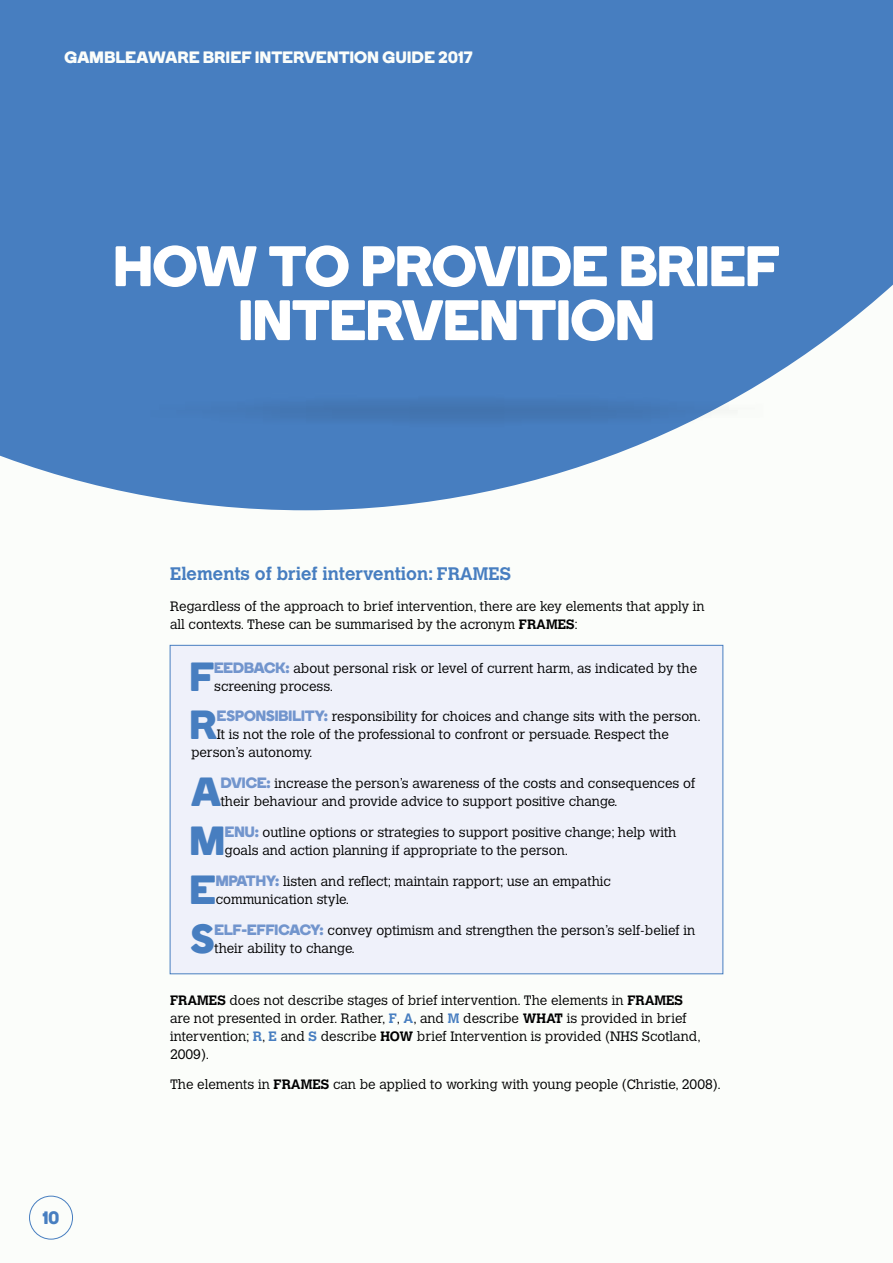
<style>
.page{position:relative;width:893px;height:1263px;background:#fbfdfa}
.page>*{position:absolute;margin:0;border:0;box-sizing:border-box;transform-origin:0 0}
.t1{font:57px/54px "Boing";color:#fff;text-align:center}
.t2{font:40.65px "Boing";color:#477ec0}
.t3{font:700 18px "Calvert MT Std";color:#477ec0}
.t4{font:18px "Boing";color:#477ec0}
.t5{font:16.5px "Boing";letter-spacing:.02em;color:#fbfdfa}
.t6{font:300 13.5px/18px "Calvert MT Std";color:#000}
.s1{font-weight:700}
.s2{font-family:"Boing";font-weight:400;font-size:15px;color:#7295cd}
.s3{font-weight:700;color:#477ec0}
</style>
<div class="page">
<svg style="left:0;top:0;width:893px;height:510px;background:#598bc5"></svg>
<img style="left:108px;top:393px;width:699px;height:35px">
<div style="left:170px;top:645px;width:553px;height:329px;background:#eff1fa;border:1px solid #477ec0"></div>
<div style="left:29px;top:1196px;width:44px;height:43px;border:1px solid #477ec0;border-radius:50%"></div>
<p class="t5" style="left:65px;top:47px;width:409px">GAMBLEAWARE BRIEF INTERVENTION GUIDE 2017</p>
<h1 class="t1" style="left:114px;top:239px;width:667px">HOW TO PROVIDE BRIEF<br>INTERVENTION</h1>
<h3 class="t4" style="left:42px;top:1206px;width:18px">10</h3>
<h3 class="t3" style="left:170px;top:563px;width:342px">Elements of brief intervention: FRAMES</h3>
<p class="t6" style="left:170px;top:598px;width:536px">Regardless of the approach to brief intervention, there are key elements that apply in all contexts. These can be summarised by the acronym <span class="s1">FRAMES</span>:</p>
<h2 class="t2" style="left:190px;top:651px;width:26px">F</h2>
<p class="t6" style="left:214px;top:659px;width:484px"><span class="s2">EEDBACK:</span> about personal risk or level of current harm, as indicated by the screening process.</p>
<h2 class="t2" style="left:190px;top:700px;width:28px">R</h2>
<p class="t6" style="left:217px;top:708px;width:485px"><span class="s2">ESPONSIBILITY:</span> responsibility for choices and change sits with the person.</p>
<p class="t6" style="left:217px;top:726px;width:453px">It is not the role of the professional to confront or persuade. Respect the</p>
<p class="t6" style="left:191px;top:744px;width:123px">person’s autonomy.</p>
<h2 class="t2" style="left:191px;top:767px;width:31px">A</h2>
<p class="t6" style="left:221px;top:775px;width:476px"><span class="s2">DVICE:</span> increase the person’s awareness of the costs and consequences of their behaviour and provide advice to support positive change.</p>
<h2 class="t2" style="left:190px;top:816px;width:37px">M</h2>
<p class="t6" style="left:225px;top:823px;width:453px"><span class="s2">ENU:</span> outline options or strategies to support positive change; help with goals and action planning if appropriate to the person.</p>
<h2 class="t2" style="left:190px;top:864px;width:27px">E</h2>
<p class="t6" style="left:216px;top:872px;width:397px"><span class="s2">MPATHY:</span> listen and reflect; maintain rapport; use an empathic communication style.</p>
<h2 class="t2" style="left:191px;top:913px;width:25px">S</h2>
<p class="t6" style="left:214px;top:921px;width:482px"><span class="s2">ELF-EFFICACY:</span> convey optimism and strengthen the person’s self-belief in their ability to change.</p>
<p class="t6" style="left:170px;top:991px;width:532px"><span class="s1">FRAMES</span> does not describe stages of brief intervention. The elements in <span class="s1">FRAMES </span>are not presented in order. Rather, <span class="s3">F</span>, <span class="s3">A</span>, and <span class="s3">M</span> describe <span class="s1">WHAT</span> is provided in brief intervention; <span class="s3">R</span>, <span class="s3">E</span> and <span class="s3">S</span> describe <span class="s1">HOW</span> brief Intervention is provided (NHS Scotland, 2009).</p>
<p class="t6" style="left:170px;top:1076px;width:552px">The elements in <span class="s1">FRAMES</span> can be applied to working with young people (Christie, 2008).</p>
</div>
